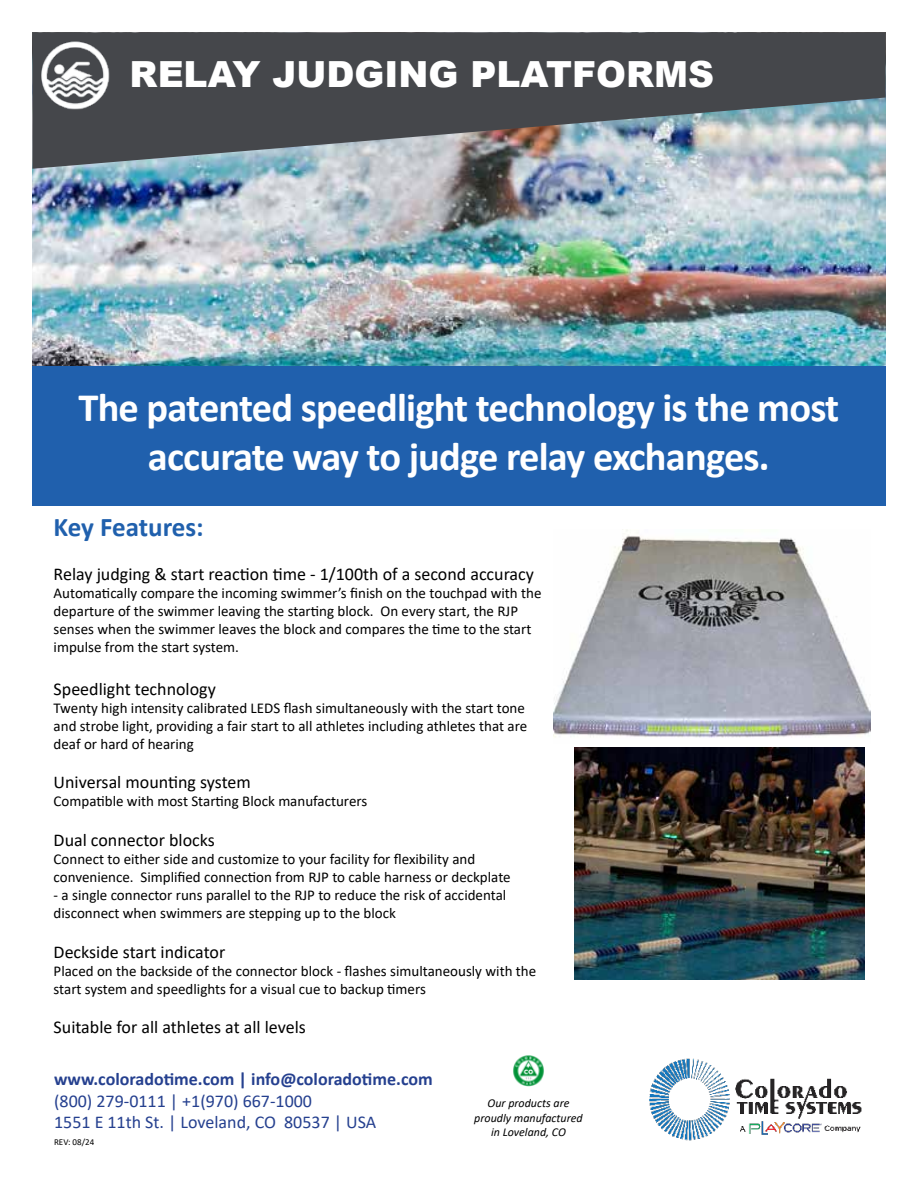
<style>
.page{position:relative;width:918px;height:1188px;background:#fff}
.page>*{position:absolute;margin:0;border:0;box-sizing:border-box;transform-origin:0 0}
.t1{font:700 40.5px/48.6px "Calibri";letter-spacing:-.02em;color:#fff;text-align:center}
.t2{font:900 36px "Arial";color:#fff}
.t3{font:700 27px "Calibri";letter-spacing:-.01em;color:#2060ad}
.t4{font:18px "Calibri";color:#000}
.t5{font:18px/21.6px "Calibri";color:#25408f}
.t6{font:700 18px "Calibri";color:#25408f}
.t7{font:15px/18px "Calibri";color:#000}
.t8{font:italic 12px/14.4px "Calibri";color:#000;text-align:center}
.t9{font:9px "Calibri";color:#000}
</style>
<div class="page">
<img style="left:553px;top:530px;width:318px;height:208px">
<img style="left:32px;top:169px;width:854px;height:197px">
<div style="left:33px;top:366px;width:853px;height:139px;background:#2060ad"></div>
<img style="left:575px;top:748px;width:290px;height:232px">
<svg style="left:32px;top:32px;width:854px;height:137px;background:#60666b"></svg>
<img style="left:32px;top:34px;width:82px;height:80px">
<img style="left:649px;top:1058px;width:213px;height:83px">
<img style="left:513px;top:1055px;width:31px;height:32px">
<h2 class="t2" style="left:130px;top:48px;width:586px">RELAY JUDGING PLATFORMS</h2>
<h1 class="t1" style="left:78px;top:383px;width:762px">The patented speedlight technology is the most accurate way to judge relay exchanges.</h1>
<h3 class="t3" style="left:54px;top:508px;width:152px">Key Features:</h3>
<p class="t4" style="left:54px;top:561px;width:482px">Relay judging &amp; start reaction time - 1/100th of a second accuracy</p>
<p class="t7" style="left:54px;top:583px;width:489px">Automatically compare the incoming swimmer’s finish on the touchpad with the departure of the swimmer leaving the starting block. On every start, the RJP senses when the swimmer leaves the block and compares the time to the start impulse from the start system.</p>
<p class="t4" style="left:54px;top:676px;width:164px">Speedlight technology</p>
<p class="t7" style="left:54px;top:699px;width:475px">Twenty high intensity calibrated LEDS flash simultaneously with the start tone and strobe light, providing a fair start to all athletes including athletes that are deaf or hard of hearing</p>
<p class="t4" style="left:54px;top:770px;width:199px">Universal mounting system</p>
<p class="t7" style="left:54px;top:792px;width:315px">Compatible with most Starting Block manufacturers</p>
<p class="t4" style="left:54px;top:828px;width:163px">Dual connector blocks</p>
<p class="t7" style="left:54px;top:850px;width:459px">Connect to either side and customize to your facility for flexibility and convenience. Simplified connection from RJP to cable harness or deckplate</p>
<p class="t7" style="left:54px;top:886px;width:454px">- a single connector runs parallel to the RJP to reduce the risk of accidental disconnect when swimmers are stepping up to the block</p>
<p class="t4" style="left:54px;top:939px;width:173px">Deckside start indicator</p>
<p class="t7" style="left:54px;top:961px;width:484px">Placed on the backside of the connector block - flashes simultaneously with the start system and speedlights for a visual cue to backup timers</p>
<p class="t4" style="left:54px;top:1015px;width:254px">Suitable for all athletes at all levels</p>
<p class="t6" style="left:54px;top:1066px;width:380px">www.coloradotime.com | info@coloradotime.com</p>
<p class="t5" style="left:54px;top:1089px;width:324px">(800) 279-0111 | +1(970) 667-1000<br>1551 E 11th St. | Loveland, CO 80537 | USA</p>
<p class="t8" style="left:474px;top:1096px;width:110px">Our products are proudly manufactured in Loveland, CO</p>
<p class="t9" style="left:54px;top:1136px;width:42px">REV: 08/24</p>
</div>
